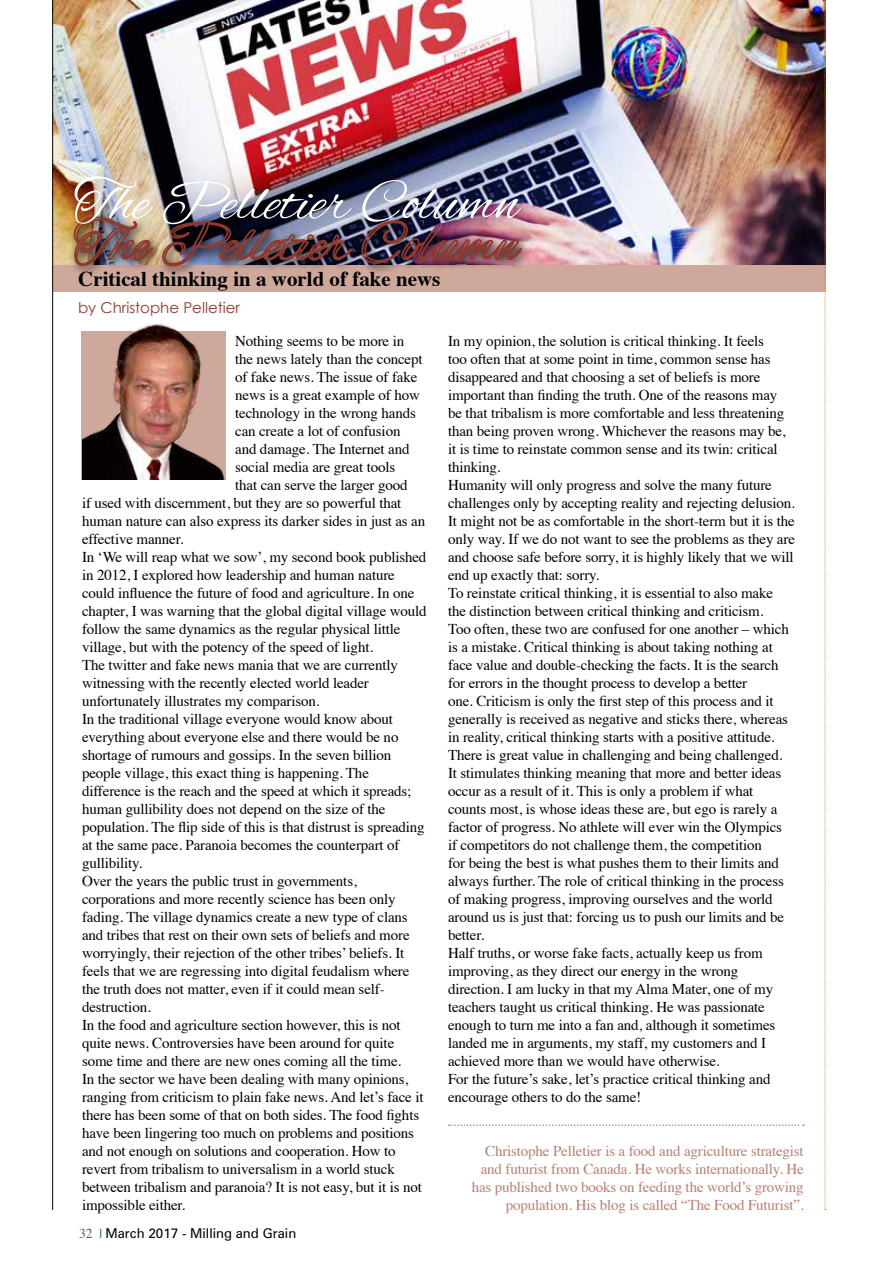
<style>
.page{position:relative;width:893px;height:1263px;background:#fff}
.page>*{position:absolute;margin:0;border:0;box-sizing:border-box;transform-origin:0 0}
.t1{font:58.35px "Alex Brush";color:#fff}
.t2{font:700 21px "Times";color:#000}
.t3{font:15px/18px "Times";letter-spacing:-.01em;color:#000}
.t4{font:15px/18px "Times";letter-spacing:-.01em;color:#b87f71;text-align:right}
.t5{font:15px "Century Gothic";color:#8f382e}
.t6{font:13.5px "Zurich BT";color:#000}
.s1{font-family:"Times";color:#565655}
.s2{font-family:"Times";color:#00557e}
</style>
<div class="page">
<img style="left:53px;top:0;width:772px;height:265px">
<svg style="left:449px;top:1124px;width:355px;height:2px"></svg>
<img style="left:82px;top:323px;width:144px;height:156px">
<div style="left:53px;top:265px;width:772px;height:26px;background:#cfa89c"></div>
<div style="left:69px;top:212px;width:464px;height:65px;background:#000;opacity:.75"></div>
<img style="left:73px;top:216px;width:81px;height:51px">
<img style="left:161px;top:220px;width:193px;height:47px">
<img style="left:360px;top:219px;width:163px;height:46px">
<hr style="left:52px;top:0;width:1px;height:1210px;background:#000">
<svg style="left:825px;top:0;width:1px;height:1210px"></svg>
<h1 class="t1" style="left:74px;top:170px;width:446px">The Pelletier Column</h1>
<h2 class="t2" style="left:78px;top:259px;width:364px">Critical thinking in a world of fake news</h2>
<p class="t5" style="left:78px;top:299px;width:164px">by Christophe Pelletier</p>
<p class="t3" style="left:235px;top:331px;width:171px">Nothing seems to be more in</p>
<p class="t3" style="left:235px;top:349px;width:189px">the news lately than the concept</p>
<p class="t3" style="left:235px;top:367px;width:184px">of fake news. The issue of fake</p>
<p class="t3" style="left:235px;top:385px;width:186px">news is a great example of how</p>
<p class="t3" style="left:235px;top:403px;width:182px">technology in the wrong hands</p>
<p class="t3" style="left:235px;top:421px;width:167px">can create a lot of confusion</p>
<p class="t3" style="left:235px;top:439px;width:176px">and damage. The Internet and</p>
<p class="t3" style="left:235px;top:457px;width:162px">social media are great tools</p>
<p class="t3" style="left:235px;top:475px;width:174px">that can serve the larger good</p>
<p class="t3" style="left:82px;top:493px;width:321px">if used with discernment, but they are so powerful that</p>
<p class="t3" style="left:82px;top:511px;width:345px">human nature can also express its darker sides in just as an</p>
<p class="t3" style="left:82px;top:529px;width:103px">effective manner.</p>
<p class="t3" style="left:82px;top:547px;width:346px">In ‘We will reap what we sow’, my second book published</p>
<p class="t3" style="left:82px;top:565px;width:314px">in 2012, I explored how leadership and human nature</p>
<p class="t3" style="left:82px;top:583px;width:334px">could influence the future of food and agriculture. In one</p>
<p class="t3" style="left:82px;top:601px;width:346px">chapter, I was warning that the global digital village would</p>
<p class="t3" style="left:82px;top:619px;width:320px">follow the same dynamics as the regular physical little</p>
<p class="t3" style="left:82px;top:637px;width:293px">village, but with the potency of the speed of light.</p>
<p class="t3" style="left:82px;top:655px;width:317px">The twitter and fake news mania that we are currently</p>
<p class="t3" style="left:82px;top:673px;width:288px">witnessing with the recently elected world leader</p>
<p class="t3" style="left:82px;top:691px;width:239px">unfortunately illustrates my comparison.</p>
<p class="t3" style="left:82px;top:709px;width:313px">In the traditional village everyone would know about</p>
<p class="t3" style="left:82px;top:727px;width:318px">everything about everyone else and there would be no</p>
<p class="t3" style="left:82px;top:745px;width:311px">shortage of rumours and gossips. In the seven billion</p>
<p class="t3" style="left:82px;top:763px;width:288px">people village, this exact thing is happening. The</p>
<p class="t3" style="left:82px;top:781px;width:331px">difference is the reach and the speed at which it spreads;</p>
<p class="t3" style="left:82px;top:799px;width:305px">human gullibility does not depend on the size of the</p>
<p class="t3" style="left:82px;top:817px;width:344px">population. The flip side of this is that distrust is spreading</p>
<p class="t3" style="left:82px;top:835px;width:319px">at the same pace. Paranoia becomes the counterpart of</p>
<p class="t3" style="left:82px;top:853px;width:62px">gullibility.</p>
<p class="t3" style="left:82px;top:871px;width:276px">Over the years the public trust in governments,</p>
<p class="t3" style="left:82px;top:889px;width:315px">corporations and more recently science has been only</p>
<p class="t3" style="left:82px;top:907px;width:327px">fading. The village dynamics create a new type of clans</p>
<p class="t3" style="left:82px;top:925px;width:329px">and tribes that rest on their own sets of beliefs and more</p>
<p class="t3" style="left:82px;top:943px;width:324px">worryingly, their rejection of the other tribes’ beliefs. It</p>
<p class="t3" style="left:82px;top:961px;width:329px">feels that we are regressing into digital feudalism where</p>
<p class="t3" style="left:82px;top:979px;width:304px">the truth does not matter, even if it could mean self-</p>
<p class="t3" style="left:82px;top:997px;width:70px">destruction.</p>
<p class="t3" style="left:82px;top:1015px;width:320px">In the food and agriculture section however, this is not</p>
<p class="t3" style="left:82px;top:1033px;width:314px">quite news. Controversies have been around for quite</p>
<p class="t3" style="left:82px;top:1051px;width:321px">some time and there are new ones coming all the time.</p>
<p class="t3" style="left:82px;top:1069px;width:328px">In the sector we have been dealing with many opinions,</p>
<p class="t3" style="left:82px;top:1087px;width:343px">ranging from criticism to plain fake news. And let’s face it</p>
<p class="t3" style="left:82px;top:1105px;width:339px">there has been some of that on both sides. The food fights</p>
<p class="t3" style="left:82px;top:1123px;width:334px">have been lingering too much on problems and positions</p>
<p class="t3" style="left:82px;top:1141px;width:315px">and not enough on solutions and cooperation. How to</p>
<p class="t3" style="left:82px;top:1159px;width:314px">revert from tribalism to universalism in a world stuck</p>
<p class="t3" style="left:82px;top:1177px;width:341px">between tribalism and paranoia? It is not easy, but it is not</p>
<p class="t3" style="left:82px;top:1195px;width:105px">impossible either.</p>
<p class="t6" style="left:79px;top:1225px;width:219px"><span class="s1">32</span> <span class="s2">|</span> March 2017 - Milling and Grain</p>
<p class="t3" style="left:448px;top:331px;width:348px">In my opinion, the solution is critical thinking. It feels<br>too often that at some point in time, common sense has disappeared and that choosing a set of beliefs is more important than finding the truth. One of the reasons may be that tribalism is more comfortable and less threatening than being proven wrong. Whichever the reasons may be, it is time to reinstate common sense and its twin: critical thinking.<br>Humanity will only progress and solve the many future challenges only by accepting reality and rejecting delusion.<br>It might not be as comfortable in the short-term but it is the only way. If we do not want to see the problems as they are and choose safe before sorry, it is highly likely that we will end up exactly that: sorry.<br>To reinstate critical thinking, it is essential to also make<br>the distinction between critical thinking and criticism.<br>Too often, these two are confused for one another – which is a mistake. Critical thinking is about taking nothing at face value and double-checking the facts. It is the search for errors in the thought process to develop a better<br>one. Criticism is only the first step of this process and it generally is received as negative and sticks there, whereas in reality, critical thinking starts with a positive attitude.<br>There is great value in challenging and being challenged.<br>It stimulates thinking meaning that more and better ideas occur as a result of it. This is only a problem if what counts most, is whose ideas these are, but ego is rarely a factor of progress. No athlete will ever win the Olympics<br>if competitors do not challenge them, the competition<br>for being the best is what pushes them to their limits and always further. The role of critical thinking in the process of making progress, improving ourselves and the world around us is just that: forcing us to push our limits and be better.<br>Half truths, or worse fake facts, actually keep us from improving, as they direct our energy in the wrong direction. I am lucky in that my Alma Mater, one of my teachers taught us critical thinking. He was passionate enough to turn me into a fan and, although it sometimes landed me in arguments, my staff, my customers and I achieved more than we would have otherwise.<br>For the future’s sake, let’s practice critical thinking and encourage others to do the same!</p>
<p class="t4" style="left:472px;top:1140px;width:334px">Christophe Pelletier is a food and agriculture strategist and futurist from Canada. He works internationally. He has published two books on feeding the world’s growing population. His blog is called “The Food Futurist”.</p>
</div>
